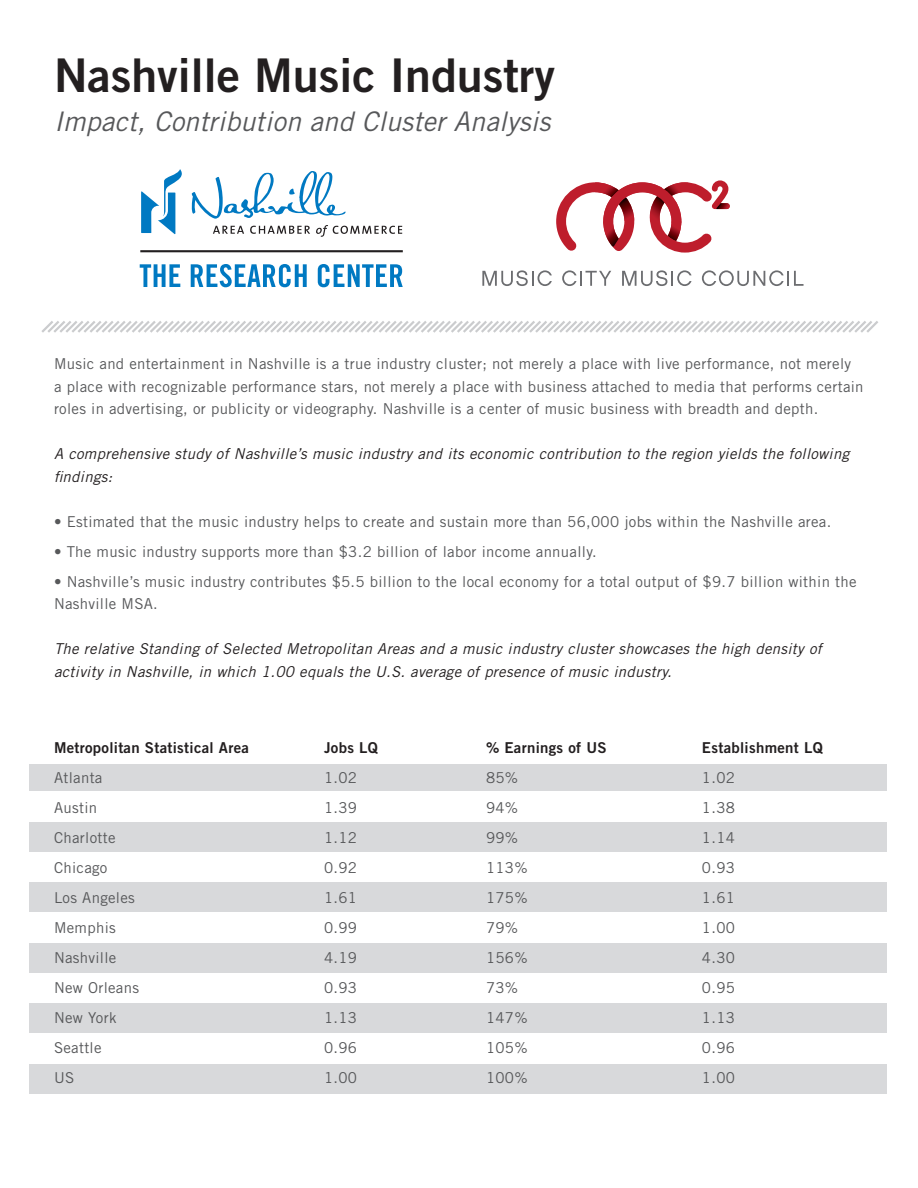
<style>
.page{position:relative;width:918px;height:1188px;background:#fff}
.page>*{position:absolute;margin:0;border:0;box-sizing:border-box;transform-origin:0 0}
.t1{font:46.5px "Trade Gothic Bold Two";color:#231f20}
.t2{font:italic 27px "Trade Gothic";letter-spacing:.005em;color:#57585a}
.t3{font:15px/22.5px "Trade Gothic";letter-spacing:.02em;color:#57585a}
.t4{font:italic 15px/22.5px "Trade Gothic";letter-spacing:.02em;color:#231f20}
.t5{font:15px "Trade Gothic Bold Two";letter-spacing:.02em;color:#231f20}
</style>
<div class="page">
<div style="left:30px;top:822px;width:857px;height:30px;background:#d8d9db"></div>
<div style="left:30px;top:882px;width:857px;height:30px;background:#d8d9db"></div>
<div style="left:30px;top:943px;width:857px;height:30px;background:#d8d9db"></div>
<div style="left:30px;top:1003px;width:857px;height:30px;background:#d8d9db"></div>
<div style="left:30px;top:1064px;width:857px;height:30px;background:#d8d9db"></div>
<div style="left:30px;top:765px;width:857px;height:26px;background:#d8d9db"></div>
<svg style="left:482px;top:270px;width:70px;height:16px"></svg>
<svg style="left:562px;top:270px;width:49px;height:16px"></svg>
<svg style="left:622px;top:270px;width:70px;height:16px"></svg>
<svg style="left:702px;top:270px;width:102px;height:16px"></svg>
<svg style="left:556px;top:180px;width:174px;height:73px"></svg>
<svg style="left:141px;top:169px;width:261px;height:68px"></svg>
<svg style="left:140px;top:264px;width:40px;height:23px"></svg>
<svg style="left:191px;top:264px;width:116px;height:23px"></svg>
<svg style="left:318px;top:264px;width:85px;height:23px"></svg>
<hr style="left:140px;top:250px;width:263px;height:2px;background:#231f20">
<svg style="left:41px;top:321px;width:837px;height:12px"></svg>
<p class="t1" style="left:54px;top:46px;width:503px">Nashville Music Industry</p>
<p class="t2" style="left:54px;top:105px;width:498px">Impact, Contribution and Cluster Analysis</p>
<p class="t3" style="left:54px;top:352px;width:811px">Music and entertainment in Nashville is a true industry cluster; not merely a place with live performance, not merely<br>a place with recognizable performance stars, not merely a place with business attached to media that performs certain roles in advertising, or publicity or videography. Nashville is a center of music business with breadth and depth.</p>
<p class="t4" style="left:54px;top:442px;width:797px">A comprehensive study of Nashville’s music industry and its economic contribution to the region yields the following findings:</p>
<p class="t3" style="left:54px;top:510px;width:779px">• Estimated that the music industry helps to create and sustain more than 56,000 jobs within the Nashville area.</p>
<p class="t3" style="left:54px;top:540px;width:544px">• The music industry supports more than $3.2 billion of labor income annually.</p>
<p class="t3" style="left:54px;top:570px;width:804px">• Nashville’s music industry contributes $5.5 billion to the local economy for a total output of $9.7 billion within the<br>Nashville MSA.</p>
<p class="t4" style="left:54px;top:637px;width:769px">The relative Standing of Selected Metropolitan Areas and a music industry cluster showcases the high density of</p>
<p class="t4" style="left:54px;top:660px;width:619px">activity in Nashville, in which 1.00 equals the U.S. average of presence of music industry.</p>
<p class="t5" style="left:54px;top:738px;width:197px">Metropolitan Statistical Area</p>
<p class="t5" style="left:324px;top:738px;width:55px">Jobs LQ</p>
<p class="t5" style="left:486px;top:738px;width:122px">% Earnings of US</p>
<p class="t5" style="left:702px;top:738px;width:122px">Establishment LQ</p>
<p class="t3" style="left:54px;top:766px;width:50px">Atlanta</p>
<p class="t3" style="left:324px;top:766px;width:34px">1.02</p>
<p class="t3" style="left:486px;top:766px;width:34px">85%</p>
<p class="t3" style="left:702px;top:766px;width:34px">1.02</p>
<p class="t3" style="left:54px;top:796px;width:45px">Austin</p>
<p class="t3" style="left:324px;top:796px;width:34px">1.39</p>
<p class="t3" style="left:486px;top:796px;width:34px">94%</p>
<p class="t3" style="left:702px;top:796px;width:34px">1.38</p>
<p class="t3" style="left:54px;top:826px;width:63px">Charlotte</p>
<p class="t3" style="left:324px;top:826px;width:34px">1.12</p>
<p class="t3" style="left:486px;top:826px;width:34px">99%</p>
<p class="t3" style="left:702px;top:826px;width:34px">1.14</p>
<p class="t3" style="left:54px;top:856px;width:55px">Chicago</p>
<p class="t3" style="left:324px;top:856px;width:34px">0.92</p>
<p class="t3" style="left:486px;top:856px;width:43px">113%</p>
<p class="t3" style="left:702px;top:856px;width:34px">0.93</p>
<p class="t3" style="left:54px;top:886px;width:82px">Los Angeles</p>
<p class="t3" style="left:324px;top:886px;width:34px">1.61</p>
<p class="t3" style="left:486px;top:886px;width:43px">175%</p>
<p class="t3" style="left:702px;top:886px;width:34px">1.61</p>
<p class="t3" style="left:54px;top:916px;width:63px">Memphis</p>
<p class="t3" style="left:324px;top:916px;width:34px">0.99</p>
<p class="t3" style="left:486px;top:916px;width:34px">79%</p>
<p class="t3" style="left:702px;top:916px;width:34px">1.00</p>
<p class="t3" style="left:54px;top:946px;width:64px">Nashville</p>
<p class="t3" style="left:324px;top:946px;width:34px">4.19</p>
<p class="t3" style="left:486px;top:946px;width:43px">156%</p>
<p class="t3" style="left:702px;top:946px;width:34px">4.30</p>
<p class="t3" style="left:54px;top:976px;width:87px">New Orleans</p>
<p class="t3" style="left:324px;top:976px;width:34px">0.93</p>
<p class="t3" style="left:486px;top:976px;width:34px">73%</p>
<p class="t3" style="left:702px;top:976px;width:34px">0.95</p>
<p class="t3" style="left:54px;top:1006px;width:64px">New York</p>
<p class="t3" style="left:324px;top:1006px;width:34px">1.13</p>
<p class="t3" style="left:486px;top:1006px;width:43px">147%</p>
<p class="t3" style="left:702px;top:1006px;width:34px">1.13</p>
<p class="t3" style="left:54px;top:1036px;width:49px">Seattle</p>
<p class="t3" style="left:324px;top:1036px;width:34px">0.96</p>
<p class="t3" style="left:486px;top:1036px;width:43px">105%</p>
<p class="t3" style="left:702px;top:1036px;width:34px">0.96</p>
<p class="t3" style="left:54px;top:1066px;width:22px">US</p>
<p class="t3" style="left:324px;top:1066px;width:34px">1.00</p>
<p class="t3" style="left:486px;top:1066px;width:43px">100%</p>
<p class="t3" style="left:702px;top:1066px;width:34px">1.00</p>
</div>
